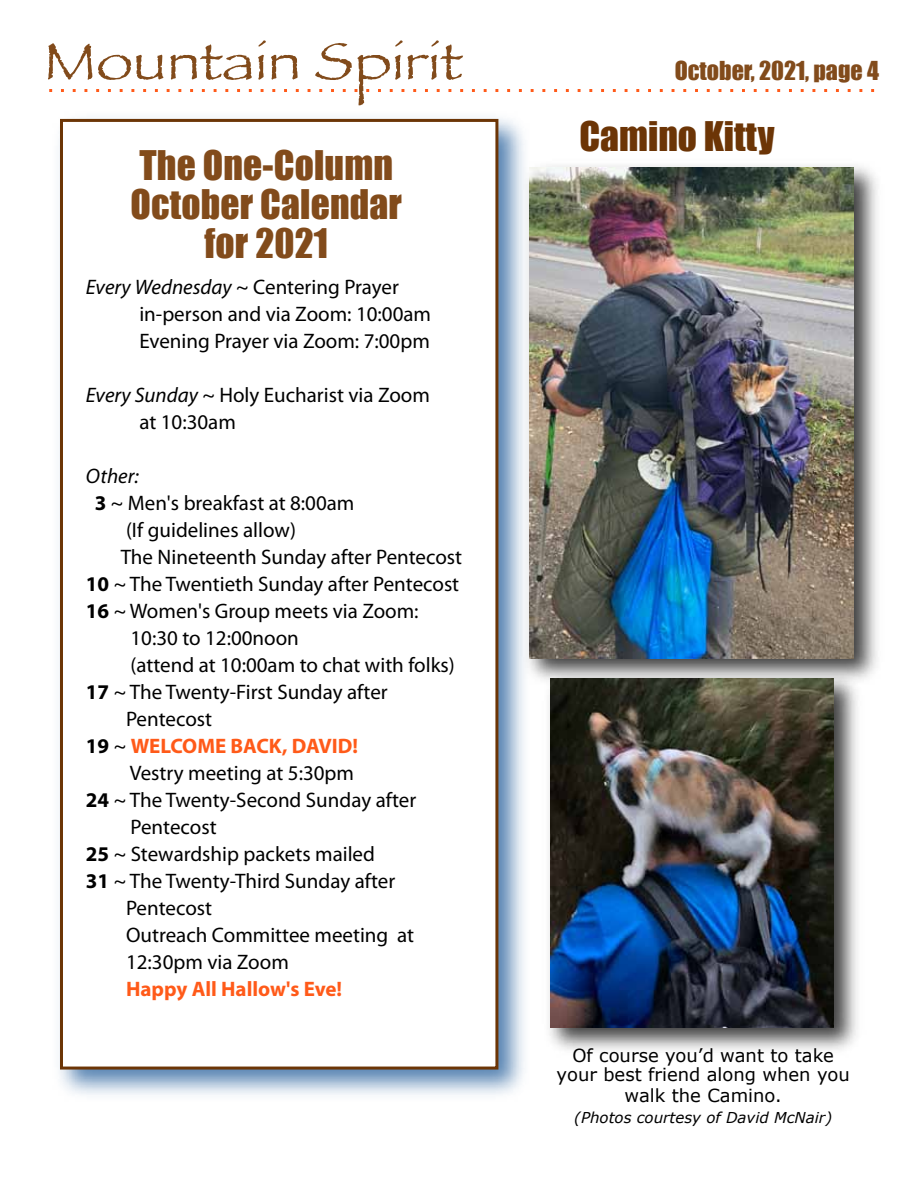
<style>
.page{position:relative;width:918px;height:1188px;background:#fff}
.page>*{position:absolute;margin:0;border:0;box-sizing:border-box;transform-origin:0 0}
.t1{font:54px "Papyrus";color:#824b1b;scale:1.13 1}
.t2{font:37.5px/39px "Impact";letter-spacing:.005em;color:#824b1b;text-align:center}
.t3{font:37.5px "Impact";color:#6c3506}
.t4{font:24px "Impact";color:#824b1b}
.t5{font:21px/27px "Myriad Pro";color:#000}
.t6{font:700 21px "Myriad Pro";color:#ff5a19}
.t7{font:italic 21px "Myriad Pro";color:#000}
.t8{font:18px/20.2px "Verdana";color:#000;text-align:center}
.t9{font:italic 15px "Verdana";color:#000}
.s1{font-style:italic}
.s2{font-weight:700}
.s3{color:#000}
.s4{font-weight:400;color:#000}
</style>
<div class="page">
<svg style="left:49px;top:89px;width:826px;height:3px"></svg>
<img style="left:59px;top:118px;width:465px;height:977px">
<div style="left:60px;top:119px;width:438px;height:951px;background:#fff;border:3px solid #6c3506"></div>
<img style="left:518px;top:156px;width:359px;height:536px">
<img style="left:530px;top:168px;width:324px;height:490px">
<img style="left:538px;top:667px;width:329px;height:383px">
<img style="left:550px;top:679px;width:284px;height:348px">
<h1 class="t1" style="left:44px;top:29px;width:372px">Mountain Spirit</h1>
<h2 class="t2" style="left:130px;top:144px;width:273px">The One-Column<br>October Calendar for 2021</h2>
<p class="t5" style="left:139px;top:273px;width:293px;text-indent:-53px"><span class="s1">Every Wednesday</span> ~ Centering Prayer in-person and via Zoom: 10:00am<br>Evening Prayer via Zoom: 7:00pm</p>
<p class="t5" style="left:139px;top:381px;width:292px;text-indent:-53px"><span class="s1">Every Sunday</span> ~ Holy Eucharist via Zoom at 10:30am</p>
<p class="t7" style="left:86px;top:463px;width:55px">Other:</p>
<p class="t5" style="left:95px;top:489px;width:261px"><span class="s2">3</span> ~ Men's breakfast at 8:00am</p>
<p class="t5" style="left:126px;top:516px;width:172px">(If guidelines allow)</p>
<p class="t5" style="left:121px;top:543px;width:343px">The Nineteenth Sunday after Pentecost</p>
<p class="t5" style="left:86px;top:570px;width:375px"><span class="s2">10</span> ~ The Twentieth Sunday after Pentecost</p>
<p class="t5" style="left:86px;top:597px;width:334px"><span class="s2">16</span> ~ Women's Group meets via Zoom:</p>
<p class="t5" style="left:130px;top:624px;width:170px">10:30 to 12:00noon</p>
<p class="t5" style="left:130px;top:651px;width:326px">(attend at 10:00am to chat with folks)</p>
<p class="t5" style="left:86px;top:678px;width:303px"><span class="s2">17</span> ~ The Twenty-First Sunday after</p>
<p class="t5" style="left:126px;top:705px;width:88px">Pentecost</p>
<p class="t6" style="left:86px;top:733px;width:274px"><span class="s3">19</span> <span class="s4">~</span> WELCOME BACK, DAVID!</p>
<p class="t5" style="left:130px;top:759px;width:226px">Vestry meeting at 5:30pm</p>
<p class="t5" style="left:86px;top:786px;width:332px"><span class="s2">24</span> ~ The Twenty-Second Sunday after</p>
<p class="t5" style="left:130px;top:813px;width:88px">Pentecost</p>
<p class="t5" style="left:86px;top:840px;width:291px"><span class="s2">25</span> ~ Stewardship packets mailed</p>
<p class="t5" style="left:86px;top:867px;width:311px"><span class="s2">31</span> ~ The Twenty-Third Sunday after</p>
<p class="t5" style="left:126px;top:894px;width:88px">Pentecost</p>
<p class="t5" style="left:126px;top:921px;width:290px">Outreach Committee meeting at</p>
<p class="t5" style="left:126px;top:948px;width:164px">12:30pm via Zoom</p>
<p class="t6" style="left:126px;top:976px;width:218px">Happy All Hallow's Eve!</p>
<p class="t4" style="left:675px;top:52px;width:206px">October, 2021, page 4</p>
<h2 class="t3" style="left:579px;top:107px;width:197px">Camino Kitty</h2>
<p class="t8" style="left:557px;top:1045px;width:295px">Of course you’d want to take your best friend along when you walk the Camino.</p>
<p class="t9" style="left:574px;top:1107px;width:259px">(Photos courtesy of David McNair)</p>
</div>
